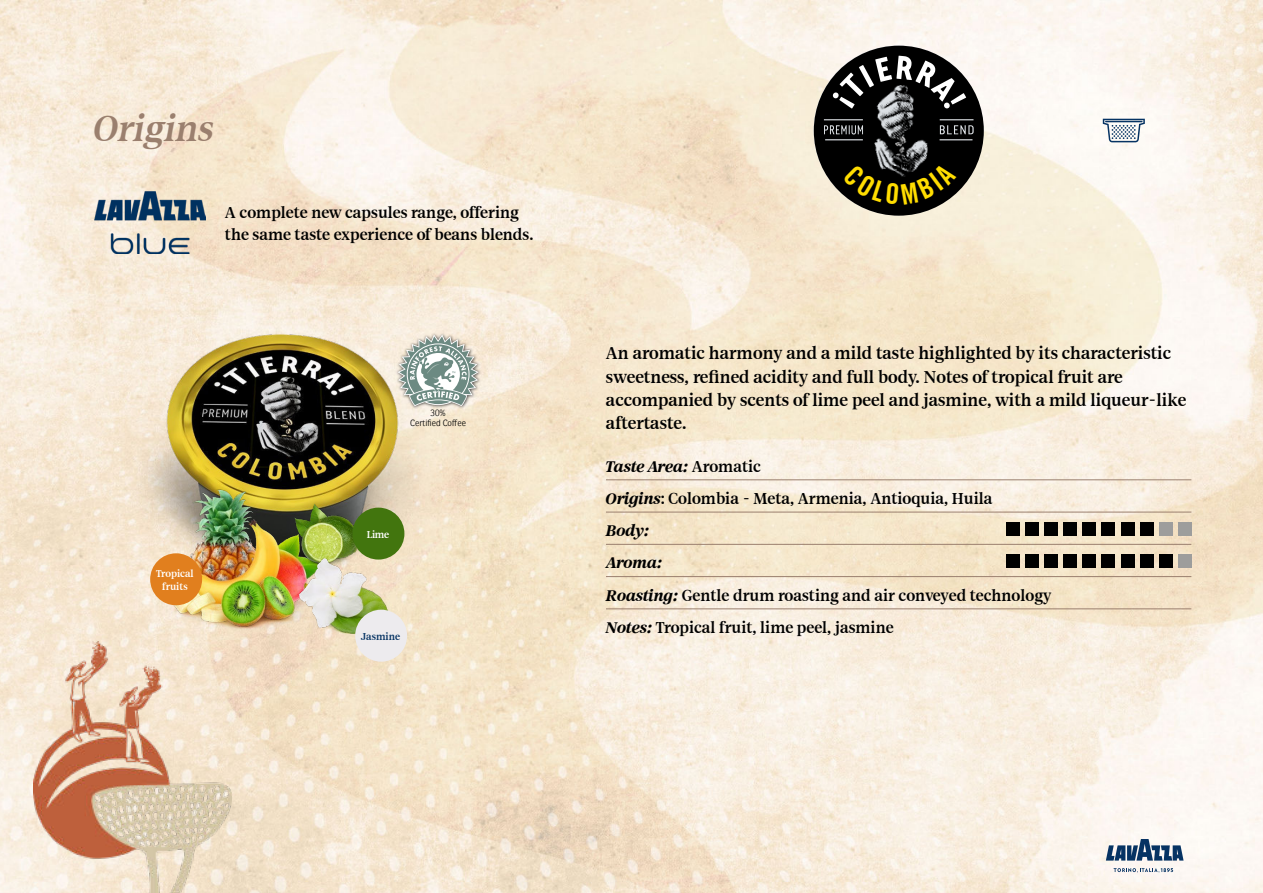
<style>
.page{position:relative;width:1263px;height:893px;background:#fff}
.page>*{position:absolute;margin:0;border:0;box-sizing:border-box;transform-origin:0 0}
.t1{font:italic 500 40.5px "LAVAZZ Atitle";color:#9a7f6e}
.t2{font:500 19.5px/23.4px "LAVAZZ Atitle";color:#000}
.t3{font:500 18px/32.2px "LAVAZZ Atitle";color:#000}
.t4{font:500 11.4px/13.6px "LAVAZZ Atitle";color:#fff;text-align:center}
.t5{font:500 11.4px "LAVAZZ Atitle";color:#063363}
.t6{font:9px/10.8px "LAVAZZ Atxt";color:#000;text-align:center}
.s1{font-weight:600;font-style:italic}
</style>
<div class="page">
<img style="left:0;top:0;width:1263px;height:893px">
<svg style="left:1114px;top:868px;width:59px;height:5px"></svg>
<svg style="left:1106px;top:839px;width:77px;height:22px"></svg>
<hr style="left:606px;top:479px;width:585px;height:1px;background:#9a7f6e">
<hr style="left:606px;top:512px;width:585px;height:1px;background:#9a7f6e">
<hr style="left:606px;top:544px;width:585px;height:1px;background:#9a7f6e">
<hr style="left:606px;top:576px;width:585px;height:1px;background:#9a7f6e">
<hr style="left:606px;top:608px;width:585px;height:1px;background:#9a7f6e">
<div style="left:1178px;top:523px;width:13px;height:13px;background:#9d9d9c"></div>
<div style="left:1083px;top:523px;width:13px;height:13px;background:#000"></div>
<div style="left:1159px;top:523px;width:13px;height:13px;background:#9d9d9c"></div>
<div style="left:1063px;top:523px;width:14px;height:13px;background:#000"></div>
<div style="left:1140px;top:523px;width:13px;height:13px;background:#000"></div>
<div style="left:1044px;top:523px;width:14px;height:13px;background:#000"></div>
<div style="left:1121px;top:523px;width:13px;height:13px;background:#000"></div>
<div style="left:1025px;top:523px;width:13px;height:13px;background:#000"></div>
<div style="left:1102px;top:523px;width:13px;height:13px;background:#000"></div>
<div style="left:1006px;top:523px;width:13px;height:13px;background:#000"></div>
<div style="left:1178px;top:555px;width:13px;height:13px;background:#9d9d9c"></div>
<div style="left:1083px;top:555px;width:13px;height:13px;background:#000"></div>
<div style="left:1159px;top:555px;width:13px;height:13px;background:#000"></div>
<div style="left:1063px;top:555px;width:14px;height:13px;background:#000"></div>
<div style="left:1140px;top:555px;width:13px;height:13px;background:#000"></div>
<div style="left:1044px;top:555px;width:14px;height:13px;background:#000"></div>
<div style="left:1121px;top:555px;width:13px;height:13px;background:#000"></div>
<div style="left:1025px;top:555px;width:13px;height:13px;background:#000"></div>
<div style="left:1102px;top:555px;width:13px;height:13px;background:#000"></div>
<div style="left:1006px;top:555px;width:13px;height:13px;background:#000"></div>
<svg style="left:814px;top:46px;width:170px;height:170px;background:#161717"></svg>
<hr style="left:824px;top:119px;width:39px;height:1px;background:#e0e4e8">
<hr style="left:825px;top:139px;width:38px;height:1px;background:#e0e4e8">
<hr style="left:940px;top:119px;width:33px;height:1px;background:#e0e4e8">
<hr style="left:939px;top:139px;width:33px;height:1px;background:#e0e4e8">
<svg style="left:833px;top:56px;width:133px;height:53px"></svg>
<svg style="left:824px;top:125px;width:39px;height:10px"></svg>
<svg style="left:940px;top:125px;width:34px;height:9px"></svg>
<img style="left:95px;top:192px;width:111px;height:61px">
<img style="left:122px;top:335px;width:312px;height:237px">
<img style="left:162px;top:482px;width:170px;height:152px">
<img style="left:287px;top:498px;width:82px;height:71px">
<img style="left:299px;top:559px;width:95px;height:74px">
<div style="left:352px;top:508px;width:52px;height:52px;background:#42750e;border-radius:50%"></div>
<div style="left:150px;top:553px;width:52px;height:52px;background:#e17f1e;border-radius:50%"></div>
<div style="left:355px;top:610px;width:52px;height:52px;background:#edebee;border-radius:50%"></div>
<img style="left:34px;top:641px;width:198px;height:252px">
<svg style="left:1103px;top:119px;width:42px;height:23px"></svg>
<img style="left:393px;top:330px;width:90px;height:81px">
<svg style="left:398px;top:334px;width:81px;height:72px;background:#b5bfb8"></svg>
<svg style="left:843px;top:163px;width:113px;height:42px;background:#0c0c0c"></svg>
<h1 class="t1" style="left:91px;top:113px;width:129px">Origins</h1>
<p class="t3" style="left:225px;top:203px;width:310px;line-height:21.6px">A complete new capsules range, offering the same taste experience of beans blends.</p>
<p class="t4" style="left:156px;top:567px;width:39px">Tropical fruits</p>
<p class="t6" style="left:410px;top:407px;width:58px">30%<br>Certified Coffee</p>
<p class="t4" style="left:367px;top:528px;width:24px">Lime</p>
<p class="t5" style="left:361px;top:632px;width:41px">Jasmine</p>
<p class="t2" style="left:606px;top:343px;width:582px">An aromatic harmony and a mild taste highlighted by its characteristic sweetness, refined acidity and full body. Notes of tropical fruit are accompanied by scents of lime peel and jasmine, with a mild liqueur-like aftertaste.</p>
<p class="t3" style="left:606px;top:451px;width:447px"><span class="s1">Taste Area:</span> Aromatic<br><span class="s1">Origins</span>: Colombia - Meta, Armenia, Antioquia, Huila<br><span class="s1">Body:<br>Aroma:<br>Roasting:</span> Gentle drum roasting and air conveyed technology<br><span class="s1">Notes:</span> Tropical fruit, lime peel, jasmine</p>
</div>
